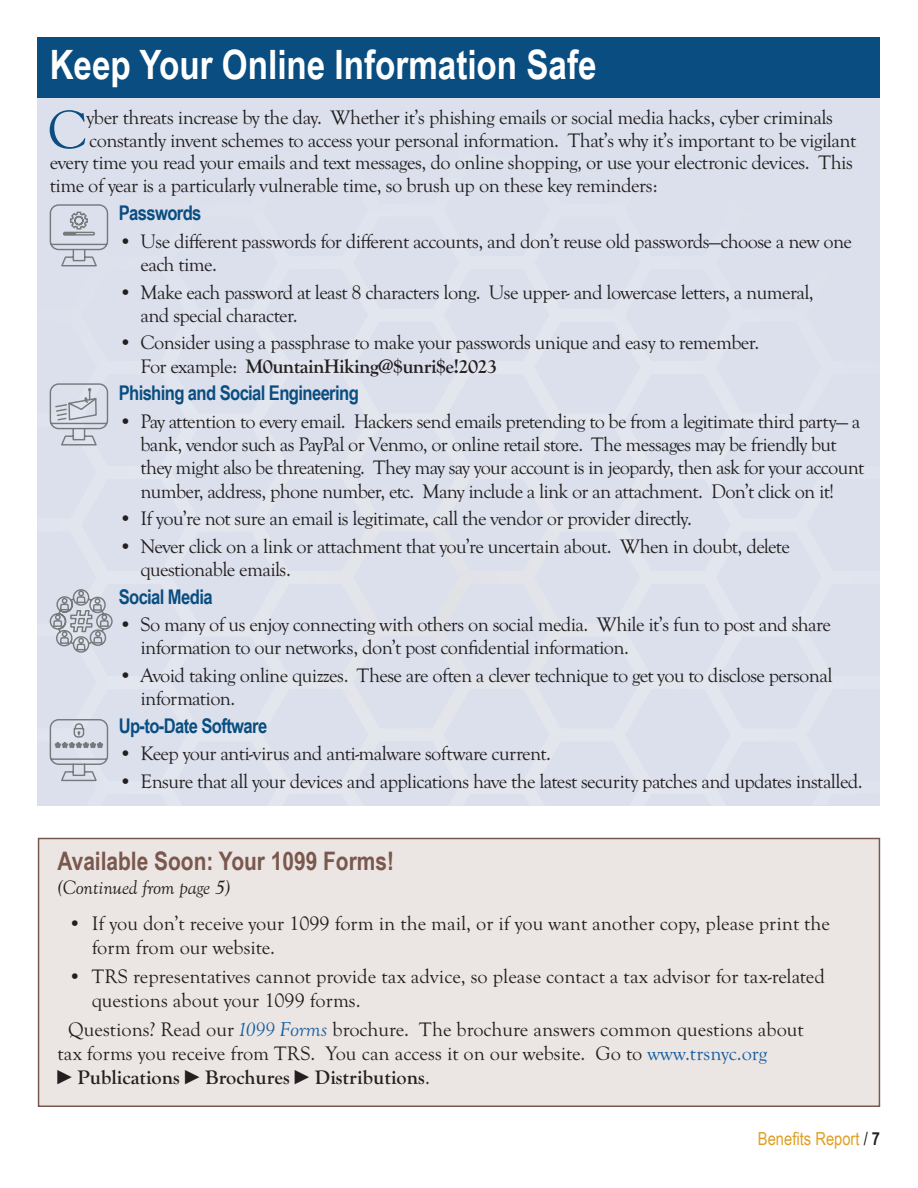
<style>
.page{position:relative;width:918px;height:1188px;background:#fff}
.page>*{position:absolute;margin:0;border:0;box-sizing:border-box;transform-origin:0 0}
.t1{font:55.95px "Goudy Old Sty";color:#0a4d80}
.Bodytext{font:700 40.5px "Arial Narrow";color:#fff}
.t2{font:700 25.5px "Arial Narrow";color:#7a584d}
.Bodytext-2{font:20.25px/23.2px "Goudy Old Sty";letter-spacing:-.03em;color:#231f20}
.Bodytext-3{font:20.25px/24px "Goudy Old Sty";color:#231f20}
.Bodytext-4{font:700 20.25px "Arial Narrow";letter-spacing:-.03em;color:#0a4d80}
.t3{font:italic 20.25px "Goudy Old Sty";letter-spacing:-.01em;color:#231f20}
.t4{font:18px "Arial Narrow";color:#df9f24}
.s1{font-weight:700}
.s2{font-family:"LTC Goudy Oldstyle Pro";font-style:italic;font-size:19.5px;color:#175d9e}
.s3{color:#175d9e}
.s4{font-family:"Arial Narrow"}
.s5{color:#231f20}
.s6{font-weight:700;color:#231f20}
</style>
<div class="page">
<div style="left:38px;top:838px;width:842px;height:269px;background:#ebe6e4;border:2px solid #7a584d"></div>
<div style="left:38px;top:98px;width:842px;height:708px;background:#dbe0ec"></div>
<div style="left:38px;top:38px;width:842px;height:60px;background:#0a4d80"></div>
<svg style="left:49px;top:383px;width:60px;height:63px;background:#c8ccd6"></svg>
<svg style="left:49px;top:204px;width:60px;height:63px;background:#c7cbd5"></svg>
<svg style="left:49px;top:554px;width:64px;height:99px;background:#c8cdd6"></svg>
<svg style="left:49px;top:718px;width:60px;height:64px;background:#c8ccd6"></svg>
<p class="Bodytext" style="left:50px;top:34px;width:548px">Keep Your Online Information Safe</p>
<p class="t1" style="left:47px;top:99px;width:41px">C</p>
<p class="Bodytext-2" style="left:87px;top:106px;width:748px">yber threats increase by the day. Whether it’s phishing emails or social media hacks, cyber criminals</p>
<p class="Bodytext-2" style="left:89px;top:129px;width:769px">constantly invent schemes to access your personal information. That’s why it’s important to be vigilant</p>
<p class="Bodytext-2" style="left:50px;top:151px;width:805px">every time you read your emails and text messages, do online shopping, or use your electronic devices. This</p>
<p class="Bodytext-2" style="left:50px;top:174px;width:610px">time of year is a particularly vulnerable time, so brush up on these key reminders:</p>
<p class="Bodytext-4" style="left:119px;top:198px;width:84px">Passwords</p>
<p class="Bodytext-2" style="left:140px;top:230px;width:713px;text-indent:-22px">• Use different passwords for different accounts, and don’t reuse old passwords—choose a new one each time.</p>
<p class="Bodytext-2" style="left:140px;top:281px;width:675px;text-indent:-22px">• Make each password at least 8 characters long. Use upper- and lowercase letters, a numeral, and special character.</p>
<p class="Bodytext-2" style="left:140px;top:332px;width:620px;text-indent:-22px">• Consider using a passphrase to make your passwords unique and easy to remember.<br>For example: <span class="s1">M0untainHiking@$unri$e!2023</span></p>
<p class="Bodytext-4" style="left:119px;top:378px;width:242px">Phishing and Social Engineering</p>
<p class="Bodytext-2" style="left:140px;top:410px;width:725px;text-indent:-22px">• Pay attention to every email. Hackers send emails pretending to be from a legitimate third party— a bank, vendor such as PayPal or Venmo, or online retail store. The messages may be friendly but they might also be threatening. They may say your account is in jeopardy, then ask for your account number, address, phone number, etc. Many include a link or an attachment. Don’t click on it!</p>
<p class="Bodytext-2" style="left:119px;top:507px;width:575px">• If you’re not sure an email is legitimate, call the vendor or provider directly.</p>
<p class="Bodytext-2" style="left:140px;top:535px;width:651px;text-indent:-22px">• Never click on a link or attachment that you’re uncertain about. When in doubt, delete questionable emails.</p>
<p class="Bodytext-4" style="left:119px;top:581px;width:95px">Social Media</p>
<p class="Bodytext-2" style="left:140px;top:613px;width:692px;text-indent:-22px">• So many of us enjoy connecting with others on social media. While it’s fun to post and share information to our networks, don’t post confidential information.</p>
<p class="Bodytext-2" style="left:140px;top:664px;width:694px;text-indent:-22px">• Avoid taking online quizzes. These are often a clever technique to get you to disclose personal information.</p>
<p class="Bodytext-4" style="left:119px;top:710px;width:150px">Up-to-Date Software</p>
<p class="Bodytext-2" style="left:119px;top:743px;width:434px">• Keep your anti-virus and anti-malware software current.</p>
<p class="Bodytext-2" style="left:119px;top:770px;width:746px">• Ensure that all your devices and applications have the latest security patches and updates installed.</p>
<p class="t2" style="left:57px;top:842px;width:338px">Available Soon: Your 1099 Forms!</p>
<p class="t3" style="left:57px;top:877px;width:174px">(Continued from page 5)</p>
<p class="Bodytext-3" style="left:92px;top:911px;width:740px;text-indent:-24px">• If you don’t receive your 1099 form in the mail, or if you want another copy, please print the form from our website.</p>
<p class="Bodytext-3" style="left:92px;top:965px;width:735px;text-indent:-24px">• TRS representatives cannot provide tax advice, so please contact a tax advisor for tax-related questions about your 1099 forms.</p>
<p class="Bodytext-3" style="left:57px;top:1018px;width:748px;text-indent:11px">Questions? Read our <span class="s2">1099 Forms</span> brochure. The brochure answers common questions about tax forms you receive from TRS. You can access it on our website. Go to <span class="s3">www.trsnyc.org </span><span class="s4">►</span><span class="s1">Publications</span> <span class="s4">►</span><span class="s1">Brochures</span> <span class="s4">►</span><span class="s1">Distributions</span>.</p>
<p class="t4" style="left:758px;top:1125px;width:124px">Benefits Report <span class="s5">/</span> <span class="s6">7</span></p>
</div>
